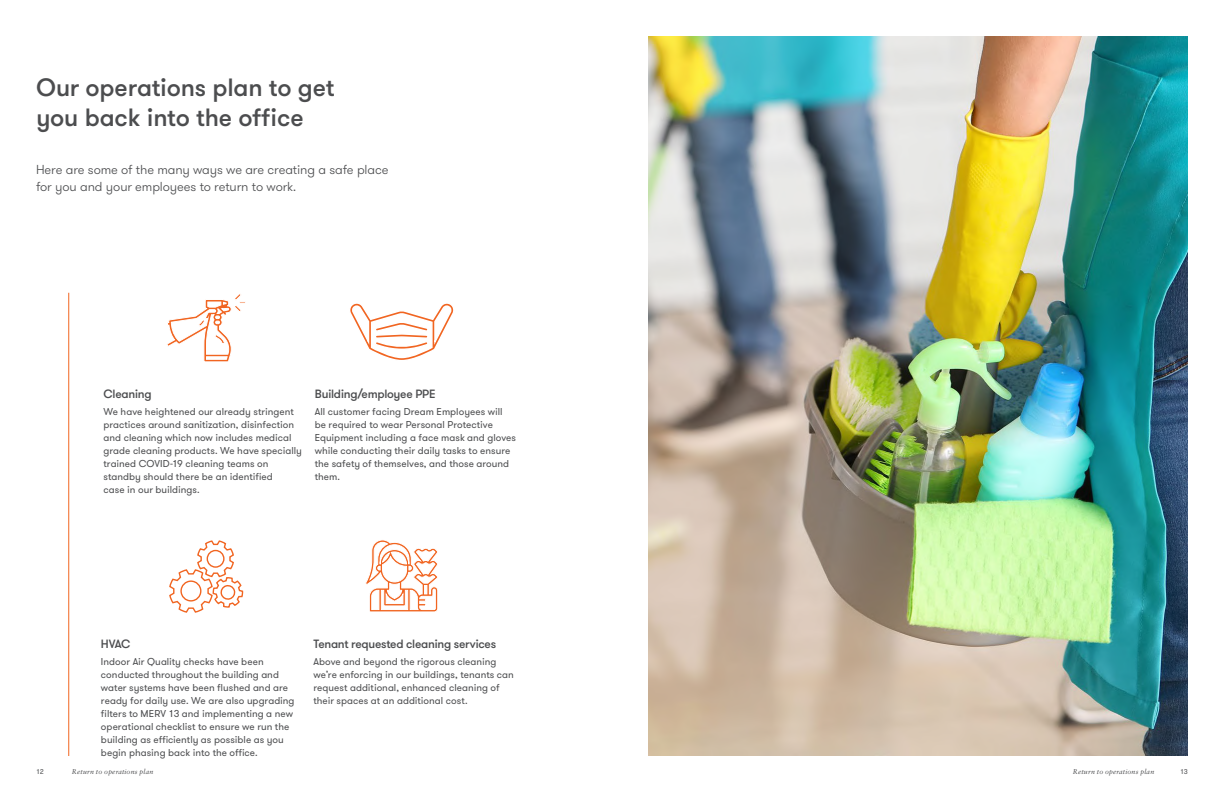
<style>
.page{position:relative;width:1224px;height:792px;background:#fff}
.page>*{position:absolute;margin:0;border:0;box-sizing:border-box;transform-origin:0 0}
.t1{font:500 25px/30px "GT Walsheim";letter-spacing:-.01em;color:#4c4d4f}
.t2{font:300 13px/17px "GT Walsheim";letter-spacing:-.01em;color:#4c4d4f}
.t3{font:500 12px "GT Walsheim";letter-spacing:-.025em;color:#4c4d4f}
.t4{font:10px/13px "GT Walsheim";letter-spacing:.005em;color:#4c4d4f}
.t5{font:italic 7px "Sabon LT Std";letter-spacing:.025em;color:#4c4d4f}
.t6{font:7px "GT Walsheim";color:#4c4d4f}
</style>
<div class="page">
<hr style="left:68px;top:293px;width:1px;height:463px;background:#f16521">
<svg style="left:169px;top:540px;width:75px;height:73px"></svg>
<svg style="left:365px;top:540px;width:73px;height:72px"></svg>
<svg style="left:167px;top:294px;width:78px;height:68px"></svg>
<svg style="left:350px;top:303px;width:104px;height:57px"></svg>
<img style="left:648px;top:36px;width:540px;height:720px">
<h1 class="t1" style="left:36px;top:72px;width:300px">Our operations plan to get you back into the office</h1>
<h2 class="t2" style="left:36px;top:161px;width:354px">Here are some of the many ways we are creating a safe place for you and your employees to return to work.</h2>
<p class="t3" style="left:104px;top:386px;width:50px">Cleaning</p>
<p class="t4" style="left:104px;top:405px;width:200px">We have heightened our already stringent practices around sanitization, disinfection and cleaning which now includes medical grade cleaning products. We have specially trained COVID-19 cleaning teams on standby should there be an identified<br>case in our buildings.</p>
<p class="t3" style="left:315px;top:386px;width:122px">Building/employee PPE</p>
<p class="t4" style="left:315px;top:405px;width:203px">All customer facing Dream Employees will be required to wear Personal Protective Equipment including a face mask and gloves while conducting their daily tasks to ensure the safety of themselves, and those around them.</p>
<p class="t3" style="left:101px;top:636px;width:31px">HVAC</p>
<p class="t4" style="left:101px;top:655px;width:195px">Indoor Air Quality checks have been conducted throughout the building and water systems have been flushed and are ready for daily use. We are also upgrading filters to MERV 13 and implementing a new operational checklist to ensure we run the building as efficiently as possible as you begin phasing back into the office.</p>
<p class="t3" style="left:313px;top:636px;width:184px">Tenant requested cleaning services</p>
<p class="t4" style="left:313px;top:655px;width:202px">Above and beyond the rigorous cleaning we’re enforcing in our buildings, tenants can request additional, enhanced cleaning of their spaces at an additional cost.</p>
<p class="t6" style="left:36px;top:767px;width:9px">12</p>
<p class="t5" style="left:72px;top:767px;width:83px">Return to operations plan</p>
<p class="t5" style="left:1073px;top:767px;width:83px">Return to operations plan</p>
<p class="t6" style="left:1180px;top:767px;width:9px">13</p>
</div>
